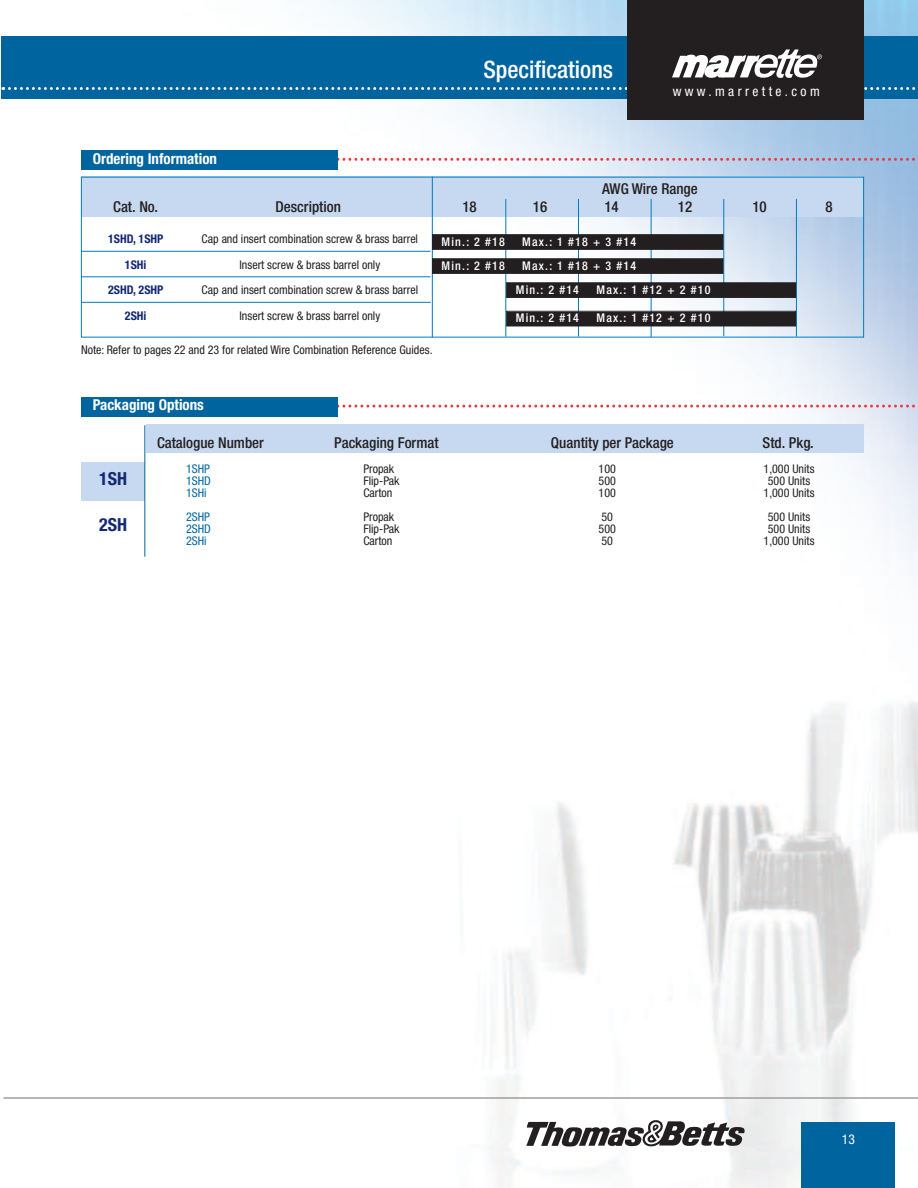
<style>
.page{position:relative;width:918px;height:1188px;background:#fff}
.page>*{position:absolute;margin:0;border:0;box-sizing:border-box;transform-origin:0 0}
.t1{font:500 condensed 24px "Helvetica Neue LT Std";color:#fff}
.t2{font:700 condensed 18px "Helvetica Neue LT Std";color:#142975}
.t3{font:500 condensed 15px "Helvetica Neue LT Std";color:#231f20}
.t4{font:700 condensed 15px "Helvetica Neue LT Std";color:#fff}
.t5{font:condensed 13.5px "Helvetica Neue LT Std";letter-spacing:.25em;color:#fff}
.t6{font:condensed 12px "Helvetica Neue LT Std";color:#231f20}
.t7{font:500 condensed 12px/24px "Helvetica Neue LT Std";letter-spacing:.1em;color:#fff}
.t8{font:700 condensed 12px "Helvetica Neue LT Std";color:#142975}
.t9{font:condensed 12px "Helvetica Neue LT Std";color:#00649e}
</style>
<div class="page">
<img style="left:80px;top:0;width:838px;height:1188px">
<svg style="left:526px;top:1120px;width:219px;height:27px"></svg>
<div style="left:1px;top:36px;width:917px;height:63px;background:#00649e"></div>
<div style="left:801px;top:1122px;width:94px;height:66px;background:#00649e"></div>
<div style="left:628px;top:0;width:236px;height:120px;background:#231f20"></div>
<svg style="left:672px;top:50px;width:150px;height:28px"></svg>
<hr style="left:3px;top:1097px;width:915px;height:2px;background:#a29d9d">
<hr style="left:0;top:36px;width:1px;height:63px;background:#00649e">
<svg style="left:0;top:87px;width:916px;height:3px"></svg>
<svg style="left:338px;top:158px;width:580px;height:3px"></svg>
<div style="left:81px;top:150px;width:257px;height:20px;background:#00649e"></div>
<div style="left:81px;top:177px;width:781px;height:40px;background:#c6d9f0"></div>
<hr style="left:432px;top:177px;width:1px;height:160px;background:#007bc3">
<hr style="left:81px;top:276px;width:350px;height:1px;background:#007bc3">
<hr style="left:81px;top:302px;width:350px;height:1px;background:#007bc3">
<hr style="left:796px;top:199px;width:1px;height:138px;background:#007bc3">
<hr style="left:723px;top:199px;width:1px;height:137px;background:#007bc3">
<hr style="left:651px;top:199px;width:1px;height:138px;background:#007bc3">
<hr style="left:578px;top:199px;width:1px;height:137px;background:#007bc3">
<hr style="left:505px;top:199px;width:1px;height:138px;background:#007bc3">
<div style="left:433px;top:259px;width:290px;height:14px;background:#231f20"></div>
<div style="left:432px;top:258px;width:291px;height:16px;border:1px solid #231f20"></div>
<div style="left:507px;top:283px;width:288px;height:14px;background:#231f20"></div>
<div style="left:506px;top:282px;width:290px;height:16px;border:1px solid #231f20"></div>
<div style="left:507px;top:312px;width:288px;height:14px;background:#231f20"></div>
<div style="left:506px;top:311px;width:290px;height:15px;border:1px solid #231f20"></div>
<div style="left:433px;top:235px;width:290px;height:14px;background:#231f20"></div>
<div style="left:432px;top:234px;width:291px;height:16px;border:1px solid #231f20"></div>
<hr style="left:81px;top:251px;width:350px;height:1px;background:#007bc3">
<div style="left:82px;top:462px;width:63px;height:39px;background:#c6d9f0"></div>
<div style="left:146px;top:425px;width:718px;height:28px;background:#c6d9f0"></div>
<hr style="left:144px;top:425px;width:1px;height:132px;background:#00649e">
<svg style="left:338px;top:405px;width:580px;height:3px"></svg>
<div style="left:81px;top:397px;width:257px;height:20px;background:#00649e"></div>
<p class="t4" style="left:93px;top:153px;width:126px">Ordering Information</p>
<h1 class="t1" style="left:483px;top:61px;width:131px">Specifications</h1>
<p class="t5" style="left:673px;top:87px;width:149px">www.marrette.com</p>
<p class="t3" style="left:602px;top:183px;width:97px">AWG Wire Range</p>
<p class="t3" style="left:113px;top:201px;width:46px">Cat. No.</p>
<p class="t3" style="left:276px;top:201px;width:67px">Description</p>
<p class="t3" style="left:462px;top:201px;width:16px">18</p>
<p class="t3" style="left:533px;top:201px;width:16px">16</p>
<p class="t3" style="left:604px;top:201px;width:16px">14</p>
<p class="t3" style="left:678px;top:201px;width:16px">12</p>
<p class="t3" style="left:752px;top:201px;width:16px">10</p>
<p class="t3" style="left:826px;top:201px;width:9px">8</p>
<p class="t8" style="left:108px;top:235px;width:57px">1SHD, 1SHP</p>
<p class="t6" style="left:202px;top:235px;width:218px">Cap and insert combination screw &amp; brass barrel</p>
<p class="t8" style="left:125px;top:260px;width:23px">1SHi</p>
<p class="t6" style="left:239px;top:260px;width:142px">Insert screw &amp; brass barrel only</p>
<p class="t8" style="left:108px;top:286px;width:57px">2SHD, 2SHP</p>
<p class="t6" style="left:202px;top:286px;width:218px">Cap and insert combination screw &amp; brass barrel</p>
<p class="t8" style="left:125px;top:311px;width:23px">2SHi</p>
<p class="t6" style="left:239px;top:311px;width:142px">Insert screw &amp; brass barrel only</p>
<p class="t7" style="left:442px;top:231px;width:65px">Min.: 2 #18</p>
<p class="t7" style="left:522px;top:231px;width:115px">Max.: 1 #18 + 3 #14</p>
<p class="t7" style="left:442px;top:255px;width:65px">Min.: 2 #18</p>
<p class="t7" style="left:516px;top:255px;width:122px;text-indent:6px">Max.: 1 #18 + 3 #14<br>Min.: 2 #14</p>
<p class="t7" style="left:597px;top:279px;width:115px">Max.: 1 #12 + 2 #10</p>
<p class="t7" style="left:516px;top:307px;width:65px">Min.: 2 #14</p>
<p class="t7" style="left:597px;top:307px;width:115px">Max.: 1 #12 + 2 #10</p>
<p class="t6" style="left:81px;top:346px;width:353px">Note: Refer to pages 22 and 23 for related Wire Combination Reference Guides.</p>
<p class="t4" style="left:93px;top:400px;width:113px">Packaging Options</p>
<h2 class="t2" style="left:99px;top:472px;width:29px">1SH</h2>
<h2 class="t2" style="left:99px;top:518px;width:29px">2SH</h2>
<p class="t3" style="left:157px;top:437px;width:108px">Catalogue Number</p>
<p class="t3" style="left:334px;top:437px;width:106px">Packaging Format</p>
<p class="t3" style="left:551px;top:437px;width:124px">Quantity per Package</p>
<p class="t3" style="left:763px;top:437px;width:53px">Std. Pkg.</p>
<p class="t9" style="left:186px;top:464px;width:25px">1SHP</p>
<p class="t6" style="left:363px;top:464px;width:32px">Propak</p>
<p class="t6" style="left:599px;top:464px;width:19px">100</p>
<p class="t6" style="left:764px;top:464px;width:53px">1,000 Units</p>
<p class="t9" style="left:186px;top:476px;width:26px">1SHD</p>
<p class="t6" style="left:363px;top:476px;width:38px">Flip-Pak</p>
<p class="t6" style="left:599px;top:476px;width:19px">500</p>
<p class="t6" style="left:768px;top:476px;width:44px">500 Units</p>
<p class="t9" style="left:186px;top:488px;width:22px">1SHi</p>
<p class="t6" style="left:363px;top:488px;width:31px">Carton</p>
<p class="t6" style="left:599px;top:488px;width:19px">100</p>
<p class="t6" style="left:764px;top:488px;width:53px">1,000 Units</p>
<p class="t9" style="left:186px;top:512px;width:25px">2SHP</p>
<p class="t6" style="left:363px;top:512px;width:32px">Propak</p>
<p class="t6" style="left:602px;top:512px;width:13px">50</p>
<p class="t6" style="left:768px;top:512px;width:44px">500 Units</p>
<p class="t9" style="left:186px;top:524px;width:26px">2SHD</p>
<p class="t6" style="left:363px;top:524px;width:38px">Flip-Pak</p>
<p class="t6" style="left:599px;top:524px;width:19px">500</p>
<p class="t6" style="left:768px;top:524px;width:44px">500 Units</p>
<p class="t9" style="left:186px;top:536px;width:22px">2SHi</p>
<p class="t6" style="left:363px;top:536px;width:31px">Carton</p>
<p class="t6" style="left:602px;top:536px;width:13px">50</p>
<p class="t6" style="left:764px;top:536px;width:53px">1,000 Units</p>
<p class="t5" style="left:842px;top:1134px;width:14px">13</p>
</div>
